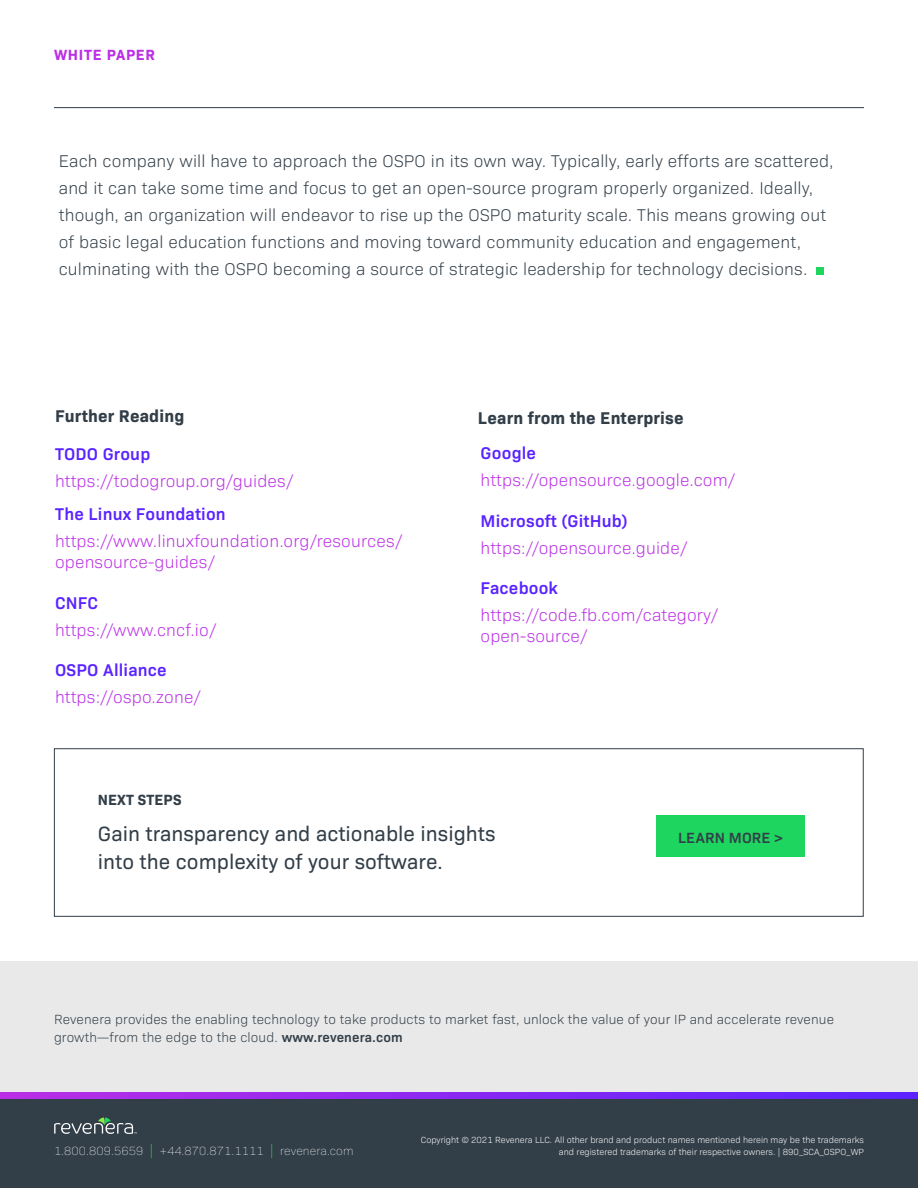
<style>
.page{position:relative;width:918px;height:1188px;background:#fff}
.page>*{position:absolute;margin:0;border:0;box-sizing:border-box;transform-origin:0 0}
.CTA_body{font:21px/28.5px "Bio Sans";color:#323e48}
.Icons_names{font:300 17.25px/27px "Bio Sans";letter-spacing:.01em;color:#323e48}
.Icons_names-2{font:300 17.25px/21px "Bio Sans";letter-spacing:.01em;color:#bb2fe5}
.Icons_names-3{font:600 17.25px "Bio Sans";letter-spacing:.01em;color:#5a23ff}
.Icons_names-4{font:700 17.25px "Bio Sans";letter-spacing:.01em;color:#323e48}
.CTA_button{font:600 15px "Bio Sans";letter-spacing:.01em;color:#323e48}
.Eyebrow_Text{font:700 15px "Bio Sans";letter-spacing:.05em;color:#bb2fe5}
.Next_Steps_Key_Benef{font:700 15px "Bio Sans";letter-spacing:.01em;color:#323e48}
.Body{font:300 13.5px/18px "Bio Sans";letter-spacing:.01em;color:#323e48}
.t1{font:200 12px "Bio Sans";letter-spacing:.01em;color:#fff}
.t2{font:300 9px/12px "Bio Sans";color:#fff;text-align:right}
.s1{font-weight:600}
.s2{font-weight:300;font-size:14.4px;color:#1ed65f}
</style>
<div class="page">
<div style="left:0;top:1098px;width:918px;height:90px;background:#323e48"></div>
<svg style="left:54px;top:1118px;width:83px;height:16px"></svg>
<svg style="left:0;top:1091px;width:918px;height:7px;background:#9744f0"></svg>
<div style="left:0;top:961px;width:918px;height:130px;background:#e9e9e9"></div>
<div style="left:54px;top:748px;width:810px;height:169px;border:1px solid #323e48"></div>
<div style="left:656px;top:815px;width:149px;height:41px;background:#1ed65f"></div>
<hr style="left:54px;top:107px;width:810px;height:1px;background:#323e48">
<div style="left:817px;top:268px;width:7px;height:7px;background:#1ed65f"></div>
<p class="Eyebrow_Text" style="left:54px;top:44px;width:102px">WHITE PAPER</p>
<p class="Icons_names" style="left:59px;top:146px;width:776px">Each company will have to approach the OSPO in its own way. Typically, early efforts are scattered, and it can take some time and focus to get an open-source program properly organized. Ideally, though, an organization will endeavor to rise up the OSPO maturity scale. This means growing out of basic legal education functions and moving toward community education and engagement, culminating with the OSPO becoming a source of strategic leadership for technology decisions.</p>
<p class="Icons_names-4" style="left:55px;top:403px;width:131px">Further Reading</p>
<p class="Icons_names-3" style="left:55px;top:441px;width:97px">TODO Group</p>
<p class="Icons_names-2" style="left:55px;top:469px;width:240px">https://todogroup.org/guides/</p>
<p class="Icons_names-3" style="left:55px;top:501px;width:172px">The Linux Foundation</p>
<p class="Icons_names-2" style="left:55px;top:530px;width:349px">https://www.linuxfoundation.org/resources/ opensource-guides/</p>
<p class="Icons_names-3" style="left:55px;top:590px;width:45px">CNFC</p>
<p class="Icons_names-2" style="left:55px;top:618px;width:163px">https://www.cncf.io/</p>
<p class="Icons_names-3" style="left:55px;top:657px;width:113px">OSPO Alliance</p>
<p class="Icons_names-2" style="left:55px;top:686px;width:147px">https://ospo.zone/</p>
<p class="Icons_names-4" style="left:478px;top:404px;width:207px">Learn from the Enterprise</p>
<p class="Icons_names-3" style="left:481px;top:440px;width:57px">Google</p>
<p class="Icons_names-2" style="left:481px;top:468px;width:256px">https://opensource.google.com/</p>
<p class="Icons_names-3" style="left:481px;top:508px;width:149px">Microsoft (GitHub)</p>
<p class="Icons_names-2" style="left:481px;top:536px;width:208px">https://opensource.guide/</p>
<p class="Icons_names-3" style="left:481px;top:575px;width:79px">Facebook</p>
<p class="Icons_names-2" style="left:481px;top:603px;width:239px">https://code.fb.com/category/ open-source/</p>
<p class="Next_Steps_Key_Benef" style="left:98px;top:789px;width:85px">NEXT STEPS</p>
<p class="CTA_body" style="left:98px;top:818px;width:399px">Gain transparency and actionable insights into the complexity of your software.</p>
<p class="CTA_button" style="left:678px;top:827px;width:106px">LEARN MORE &gt;</p>
<p class="Body" style="left:54px;top:1009px;width:782px">Revenera provides the enabling technology to take products to market fast, unlock the value of your IP and accelerate revenue growth—from the edge to the cloud. <span class="s1">www.revenera.com</span></p>
<p class="t1" style="left:54px;top:1142px;width:301px">1.800.809.5659 <span class="s2">|</span> +44.870.871.1111 <span class="s2">|</span> revenera.com</p>
<p class="t2" style="left:421px;top:1133px;width:445px">Copyright © 2021 Revenera LLC. All other brand and product names mentioned herein may be the trademarks and registered trademarks of their respective owners. | 890_SCA_OSPO_WP</p>
</div>
